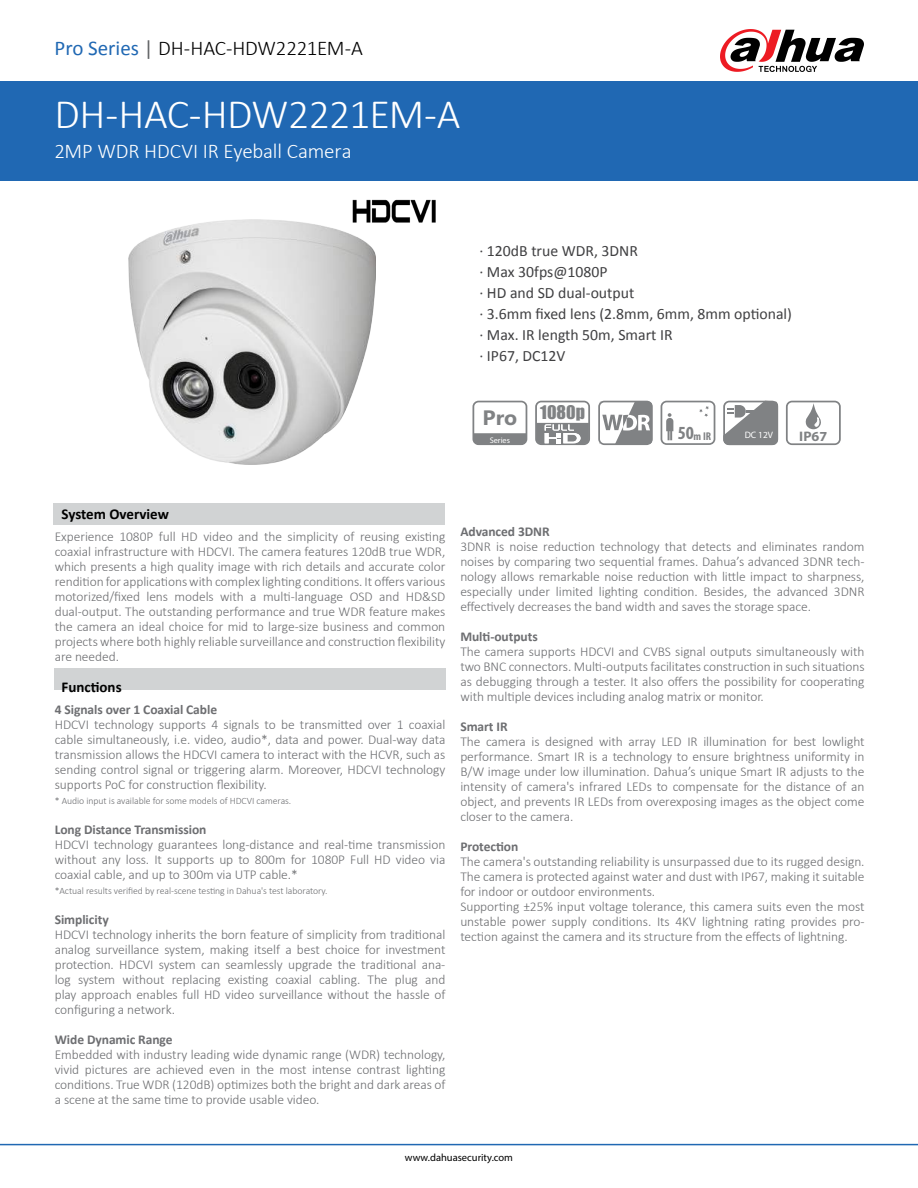
<style>
.page{position:relative;width:918px;height:1188px;background:#fff}
.page>*{position:absolute;margin:0;border:0;box-sizing:border-box;transform-origin:0 0}
.t1{font:300 42px "Calibri";letter-spacing:-.02em;color:#fff}
.t2{font:300 21px "Calibri";letter-spacing:-.015em;color:#000}
.t3{font:300 21px "Calibri";letter-spacing:-.01em;color:#fff}
.t4{font:700 20.85px "Segoe UI";color:#808284}
.t5{font:17.4px "Impact";color:#808284}
.t6{font:15.75px/21px "Calibri";color:#404042}
.t7{font:700 15px "Calibri";color:#000}
.t8{font:700 13.8px "Myriad Pro";color:#808284}
.t9{font:300 13.5px/15px "Calibri";letter-spacing:-.005em;color:#6d6e71;text-align:justify}
.t10{font:700 13.5px "Calibri";letter-spacing:-.005em;color:#6d6e71}
.t11{font:700 condensed 11.25px "Myriad Pro";color:#808284}
.t12{font:10.5px "Myriad Pro";color:#000}
.t13{font:300 9.75px "Calibri";letter-spacing:-.005em;color:#6d6e71}
.t14{font:700 semi-condensed 9.3px "Myriad Pro";color:#fff}
.t15{font:700 semi-condensed 8.1px "Myriad Pro";color:#fff}
.s1{font-weight:400;color:#2068b3}
.s2{font-weight:400;color:#626466}
.s3{font-size:18.6px}
</style>
<div class="page">
<div style="left:0;top:81px;width:918px;height:100px;background:#2068b3"></div>
<div style="left:53px;top:504px;width:392px;height:21px;background:#d1d3d4"></div>
<div style="left:54px;top:668px;width:391px;height:22px;background:#d1d3d4"></div>
<hr style="left:0;top:1144px;width:918px;height:1px;background:#2068b3">
<svg style="left:720px;top:29px;width:144px;height:43px"></svg>
<img style="left:129px;top:220px;width:247px;height:245px">
<svg style="left:472px;top:401px;width:55px;height:44px"></svg>
<svg style="left:661px;top:401px;width:54px;height:44px"></svg>
<svg style="left:723px;top:401px;width:55px;height:44px"></svg>
<svg style="left:786px;top:401px;width:55px;height:44px"></svg>
<svg style="left:535px;top:401px;width:55px;height:44px"></svg>
<svg style="left:598px;top:401px;width:55px;height:44px"></svg>
<img style="left:348px;top:199px;width:88px;height:31px">
<h2 class="t2" style="left:55px;top:35px;width:310px"><span class="s1">Pro Series</span> <span class="s2">|</span> DH-HAC-HDW2221EM-A</h2>
<h1 class="t1" style="left:55px;top:88px;width:408px">DH-HAC-HDW2221EM-A</h1>
<h2 class="t3" style="left:55px;top:138px;width:299px">2MP WDR HDCVI IR Eyeball Camera</h2>
<p class="t6" style="left:479px;top:240px;width:314px">· 120dB true WDR, 3DNR<br>· Max 30fps@1080P<br>· HD and SD dual-output<br>· 3.6mm fixed lens (2.8mm, 6mm, 8mm optional) · Max. IR length 50m, Smart IR<br>· IP67, DC12V</p>
<h3 class="t4" style="left:483px;top:403px;width:36px">Pro</h3>
<p class="t15" style="left:490px;top:435px;width:22px">Series</p>
<p class="t5" style="left:540px;top:399px;width:46px">1080p</p>
<p class="t11" style="left:678px;top:429px;width:35px"><span class="s3">50</span>m IR</p>
<p class="t14" style="left:745px;top:429px;width:30px">DC 12V</p>
<p class="t8" style="left:799px;top:428px;width:30px">IP67</p>
<p class="t7" style="left:62px;top:505px;width:109px">System Overview</p>
<p class="t9" style="left:55px;top:529px;width:392px">Experience 1080P full HD video and the simplicity of reusing existing coaxial infrastructure with HDCVI. The camera features 120dB true WDR, which presents a high quality image with rich details and accurate color rendition for applications with complex lighting conditions. It offers various motorized/fixed lens models with a multi-language OSD and HD&amp;SD dual-output. The outstanding performance and true WDR feature makes the camera an ideal choice for mid to large-size business and common projects where both highly reliable surveillance and construction flexibility are needed.</p>
<p class="t7" style="left:62px;top:677px;width:62px">Functions</p>
<p class="t10" style="left:55px;top:701px;width:164px">4 Signals over 1 Coaxial Cable</p>
<p class="t9" style="left:55px;top:717px;width:392px">HDCVI technology supports 4 signals to be transmitted over 1 coaxial cable simultaneously, i.e. video, audio*, data and power. Dual-way data transmission allows the HDCVI camera to interact with the HCVR, such as sending control signal or triggering alarm. Moreover, HDCVI technology supports PoC for construction flexibility.</p>
<p class="t13" style="left:55px;top:795px;width:238px">* Audio input is available for some models of HDCVI cameras.</p>
<p class="t10" style="left:55px;top:821px;width:153px">Long Distance Transmission</p>
<p class="t9" style="left:55px;top:837px;width:392px">HDCVI technology guarantees long-distance and real-time transmission without any loss. It supports up to 800m for 1080P Full HD video via coaxial cable, and up to 300m via UTP cable.*</p>
<p class="t13" style="left:55px;top:885px;width:274px">*Actual results verified by real-scene testing in Dahua's test laboratory.</p>
<p class="t10" style="left:55px;top:911px;width:56px">Simplicity</p>
<p class="t9" style="left:55px;top:927px;width:392px">HDCVI technology inherits the born feature of simplicity from traditional analog surveillance system, making itself a best choice for investment protection. HDCVI system can seamlessly upgrade the traditional ana&shy;log system without replacing existing coaxial cabling. The plug and play approach enables full HD video surveillance without the hassle of configuring a network.</p>
<p class="t10" style="left:55px;top:1031px;width:119px">Wide Dynamic Range</p>
<p class="t9" style="left:55px;top:1047px;width:392px">Embedded with industry leading wide dynamic range (WDR) technology, vivid pictures are achieved even in the most intense contrast lighting conditions. True WDR (120dB) optimizes both the bright and dark areas of a scene at the same time to provide usable video.</p>
<p class="t10" style="left:460px;top:523px;width:91px">Advanced 3DNR</p>
<p class="t9" style="left:460px;top:539px;width:406px">3DNR is noise reduction technology that detects and eliminates random noises by comparing two sequential frames. Dahua’s advanced 3DNR tech&shy;nology allows remarkable noise reduction with little impact to sharpness, especially under limited lighting condition. Besides, the advanced 3DNR effectively decreases the band width and saves the storage space.</p>
<p class="t10" style="left:460px;top:628px;width:79px">Multi-outputs</p>
<p class="t9" style="left:460px;top:644px;width:406px">The camera supports HDCVI and CVBS signal outputs simultaneously with two BNC connectors. Multi-outputs facilitates construction in such situations as debugging through a tester. It also offers the possibility for cooperating with multiple devices including analog matrix or monitor.</p>
<p class="t10" style="left:460px;top:718px;width:49px">Smart IR</p>
<p class="t9" style="left:460px;top:734px;width:406px">The camera is designed with array LED IR illumination for best lowlight performance. Smart IR is a technology to ensure brightness uniformity in B/W image under low illumination. Dahua’s unique Smart IR adjusts to the intensity of camera's infrared LEDs to compensate for the distance of an object, and prevents IR LEDs from overexposing images as the object come closer to the camera.</p>
<p class="t10" style="left:460px;top:838px;width:59px">Protection</p>
<p class="t9" style="left:460px;top:854px;width:406px;text-align:left">The camera's outstanding reliability is unsurpassed due to its rugged design.<br>The camera is protected against water and dust with IP67, making it suitable for indoor or outdoor environments.<br>Supporting ±25% input voltage tolerance, this camera suits even the most unstable power supply conditions. Its 4KV lightning rating provides pro&shy;tection against the camera and its structure from the effects of lightning.</p>
<p class="t12" style="left:405px;top:1151px;width:110px">www.dahuasecurity.com</p>
</div>
